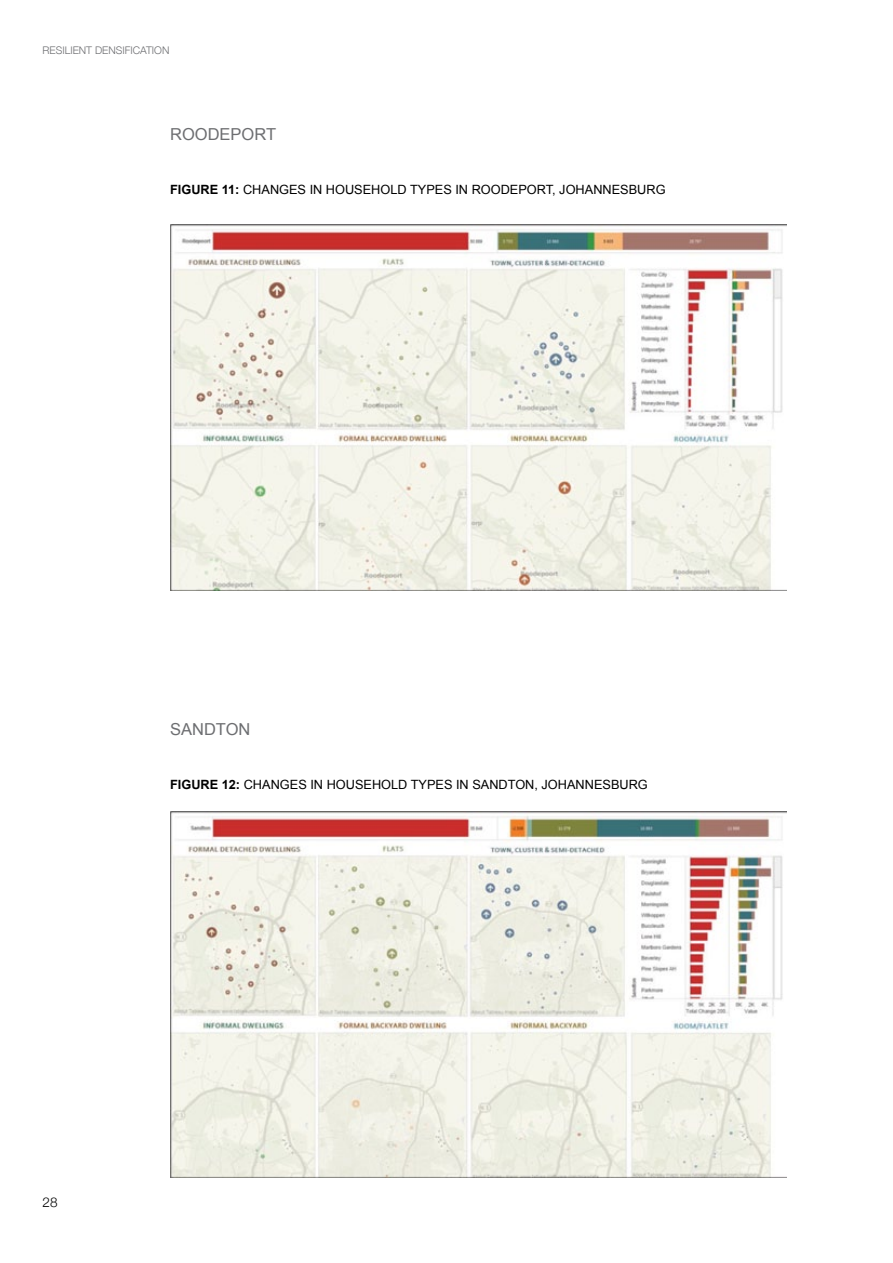
<style>
.page{position:relative;width:893px;height:1263px;background:#fff}
.page>*{position:absolute;margin:0;border:0;box-sizing:border-box;transform-origin:0 0}
.t1{font:16.5px "Arial";color:#6d6e71}
.t2{font:300 13.5px "Helvetica Neue";color:#000}
.t3{font:12.75px "Arial";color:#000}
.t4{font:300 10.5px "Helvetica Neue";color:#6d6e71}
.s1{font-weight:700}
</style>
<div class="page">
<img style="left:170px;top:225px;width:617px;height:366px">
<img style="left:170px;top:812px;width:617px;height:366px">
<p class="t4" style="left:43px;top:42px;width:128px">RESILIENT DENSIFICATION</p>
<p class="t1" style="left:170px;top:123px;width:108px">ROODEPORT</p>
<p class="t3" style="left:170px;top:181px;width:497px"><span class="s1">FIGURE 11:</span> CHANGES IN HOUSEHOLD TYPES IN ROODEPORT, JOHANNESBURG</p>
<p class="t1" style="left:170px;top:718px;width:82px">SANDTON</p>
<p class="t3" style="left:170px;top:776px;width:479px"><span class="s1">FIGURE 12:</span> CHANGES IN HOUSEHOLD TYPES IN SANDTON, JOHANNESBURG</p>
<p class="t2" style="left:43px;top:1191px;width:17px">28</p>
</div>
